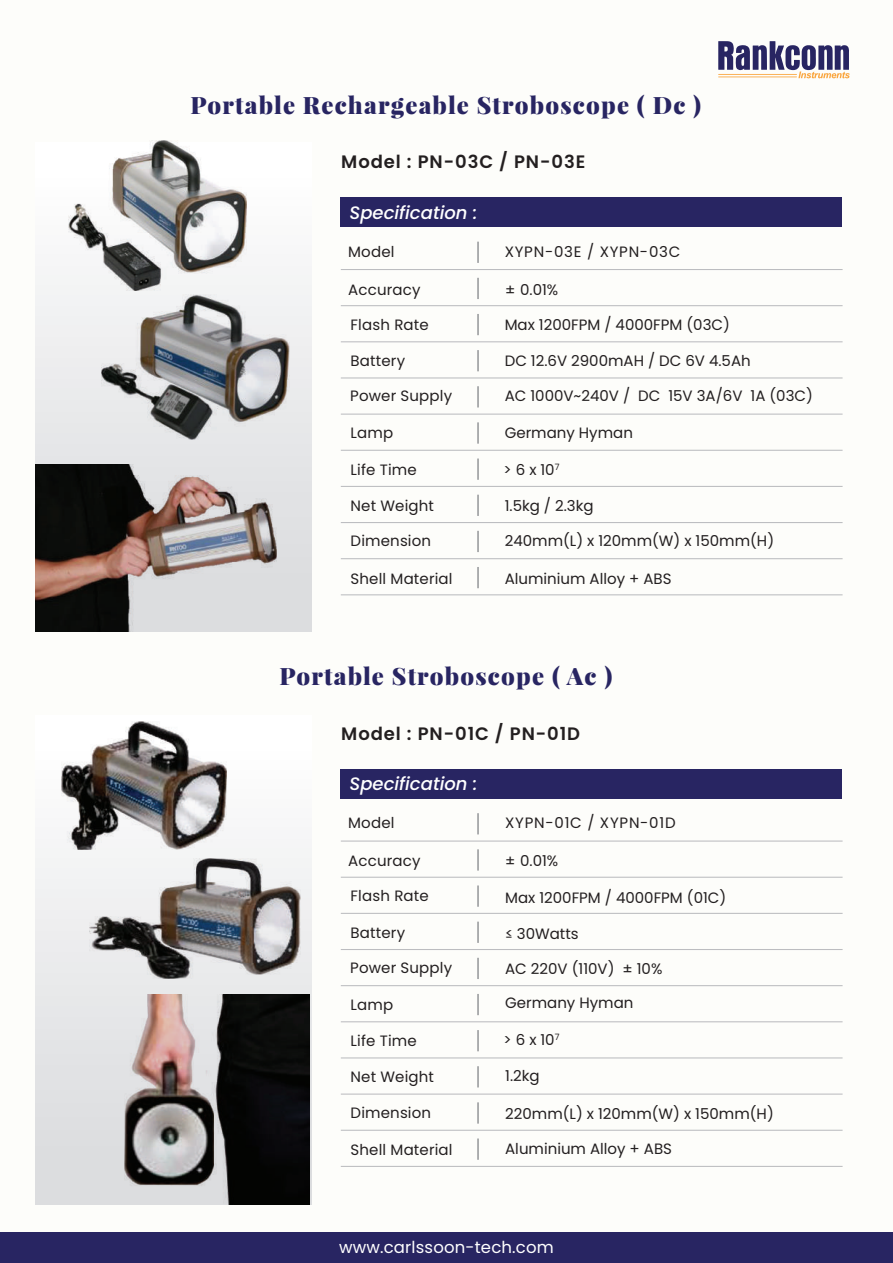
<style>
.page{position:relative;width:893px;height:1263px;background:#fdfdfa}
.page>*{position:absolute;margin:0;border:0;box-sizing:border-box;transform-origin:0 0}
.t1{font:900 24px "Playfair Display";letter-spacing:.05em;color:#282562}
.t2{font:600 18px "Poppins";letter-spacing:.05em;color:#231f20}
.t3{font:italic 500 18px "Poppins";color:#fff}
.t4{font:16.5px "Poppins";letter-spacing:.01em;color:#fff}
.t5{font:15px "Poppins";color:#231f20}
.t6{font:15px "Poppins";letter-spacing:.05em;color:#231f20}
</style>
<div class="page">
<div style="left:35px;top:142px;width:277px;height:489px;background:linear-gradient(to bottom,#fff,#d8d9db)"></div>
<div style="left:35px;top:716px;width:277px;height:488px;background:linear-gradient(to bottom,#fff,#d8d9db)"></div>
<div style="left:0;top:1233px;width:893px;height:30px;background:#282562"></div>
<svg style="left:718px;top:41px;width:132px;height:38px"></svg>
<hr style="left:341px;top:840px;width:502px;height:2px;background:#bcbdc0">
<hr style="left:477px;top:813px;width:2px;height:21px;background:#939598">
<hr style="left:341px;top:877px;width:502px;height:1px;background:#bcbdc0">
<hr style="left:477px;top:849px;width:2px;height:21px;background:#939598">
<hr style="left:341px;top:913px;width:502px;height:1px;background:#bcbdc0">
<hr style="left:477px;top:885px;width:2px;height:22px;background:#939598">
<hr style="left:341px;top:949px;width:502px;height:1px;background:#bcbdc0">
<hr style="left:477px;top:922px;width:2px;height:21px;background:#939598">
<hr style="left:341px;top:985px;width:502px;height:1px;background:#bcbdc0">
<hr style="left:477px;top:958px;width:2px;height:21px;background:#939598">
<hr style="left:341px;top:1021px;width:502px;height:1px;background:#bcbdc0">
<hr style="left:477px;top:994px;width:2px;height:21px;background:#939598">
<hr style="left:341px;top:1057px;width:502px;height:1px;background:#bcbdc0">
<hr style="left:477px;top:1030px;width:2px;height:21px;background:#939598">
<hr style="left:341px;top:1093px;width:502px;height:1px;background:#bcbdc0">
<hr style="left:477px;top:1066px;width:2px;height:21px;background:#939598">
<hr style="left:341px;top:1130px;width:502px;height:1px;background:#bcbdc0">
<hr style="left:477px;top:1102px;width:2px;height:21px;background:#939598">
<hr style="left:341px;top:1166px;width:502px;height:1px;background:#bcbdc0">
<hr style="left:477px;top:1138px;width:2px;height:22px;background:#939598">
<div style="left:340px;top:769px;width:501px;height:29px;background:#282562"></div>
<img style="left:125px;top:994px;width:185px;height:210px">
<img style="left:62px;top:721px;width:164px;height:128px">
<img style="left:89px;top:858px;width:211px;height:120px">
<hr style="left:341px;top:269px;width:502px;height:1px;background:#bcbdc0">
<hr style="left:477px;top:242px;width:2px;height:21px;background:#939598">
<hr style="left:341px;top:305px;width:502px;height:1px;background:#bcbdc0">
<hr style="left:477px;top:278px;width:2px;height:21px;background:#939598">
<hr style="left:341px;top:341px;width:502px;height:1px;background:#bcbdc0">
<hr style="left:477px;top:314px;width:2px;height:21px;background:#939598">
<hr style="left:341px;top:377px;width:502px;height:1px;background:#bcbdc0">
<hr style="left:477px;top:350px;width:2px;height:21px;background:#939598">
<hr style="left:341px;top:414px;width:502px;height:1px;background:#bcbdc0">
<hr style="left:477px;top:386px;width:2px;height:21px;background:#939598">
<hr style="left:341px;top:450px;width:502px;height:1px;background:#bcbdc0">
<hr style="left:477px;top:422px;width:2px;height:22px;background:#939598">
<hr style="left:341px;top:486px;width:502px;height:1px;background:#bcbdc0">
<hr style="left:477px;top:458px;width:2px;height:22px;background:#939598">
<hr style="left:341px;top:522px;width:502px;height:1px;background:#bcbdc0">
<hr style="left:477px;top:495px;width:2px;height:21px;background:#939598">
<hr style="left:341px;top:558px;width:502px;height:1px;background:#bcbdc0">
<hr style="left:477px;top:531px;width:2px;height:21px;background:#939598">
<hr style="left:341px;top:594px;width:502px;height:1px;background:#bcbdc0">
<hr style="left:477px;top:567px;width:2px;height:21px;background:#939598">
<div style="left:340px;top:197px;width:501px;height:30px;background:#282562"></div>
<img style="left:35px;top:464px;width:242px;height:167px">
<img style="left:68px;top:140px;width:178px;height:150px">
<img style="left:101px;top:295px;width:188px;height:145px">
<h1 class="t1" style="left:191px;top:89px;width:512px">Portable Rechargeable Stroboscope ( Dc )</h1>
<p class="t2" style="left:341px;top:152px;width:245px">Model : PN-03C / PN-03E</p>
<p class="t3" style="left:350px;top:202px;width:129px">Specification :</p>
<p class="t5" style="left:348px;top:243px;width:48px">Model</p>
<p class="t5" style="left:348px;top:281px;width:74px">Accuracy</p>
<p class="t5" style="left:351px;top:316px;width:80px">Flash Rate</p>
<p class="t5" style="left:351px;top:352px;width:56px">Battery</p>
<p class="t5" style="left:350px;top:387px;width:103px">Power Supply</p>
<p class="t5" style="left:351px;top:424px;width:44px">Lamp</p>
<p class="t5" style="left:351px;top:461px;width:68px">Life Time</p>
<p class="t5" style="left:351px;top:497px;width:85px">Net Weight</p>
<p class="t5" style="left:351px;top:532px;width:82px">Dimension</p>
<p class="t5" style="left:351px;top:570px;width:103px">Shell Material</p>
<p class="t6" style="left:505px;top:243px;width:177px">XYPN-03E / XYPN-03C</p>
<p class="t5" style="left:505px;top:281px;width:55px">± 0.01%</p>
<p class="t5" style="left:505px;top:316px;width:227px">Max 1200FPM / 4000FPM (03C)</p>
<p class="t5" style="left:505px;top:352px;width:248px">DC 12.6V 2900mAH / DC 6V 4.5Ah</p>
<p class="t5" style="left:505px;top:387px;width:310px">AC 1000V~240V / DC 15V 3A/6V 1A (03C)</p>
<p class="t5" style="left:505px;top:424px;width:130px">Germany Hyman</p>
<p class="t5" style="left:503px;top:461px;width:58px">&gt; 6 x 10<sup>7</sup></p>
<p class="t5" style="left:505px;top:497px;width:90px">1.5kg / 2.3kg</p>
<p class="t5" style="left:505px;top:532px;width:271px">240mm(L) x 120mm(W) x 150mm(H)</p>
<p class="t5" style="left:505px;top:570px;width:168px">Aluminium Alloy + ABS</p>
<h1 class="t1" style="left:279px;top:660px;width:335px">Portable Stroboscope ( Ac )</h1>
<p class="t2" style="left:341px;top:723px;width:240px">Model : PN-01C / PN-01D</p>
<p class="t3" style="left:350px;top:773px;width:129px">Specification :</p>
<p class="t5" style="left:348px;top:814px;width:48px">Model</p>
<p class="t5" style="left:348px;top:852px;width:74px">Accuracy</p>
<p class="t5" style="left:351px;top:887px;width:80px">Flash Rate</p>
<p class="t5" style="left:351px;top:924px;width:56px">Battery</p>
<p class="t5" style="left:350px;top:959px;width:103px">Power Supply</p>
<p class="t5" style="left:351px;top:996px;width:44px">Lamp</p>
<p class="t5" style="left:351px;top:1032px;width:68px">Life Time</p>
<p class="t5" style="left:351px;top:1068px;width:85px">Net Weight</p>
<p class="t5" style="left:351px;top:1104px;width:82px">Dimension</p>
<p class="t5" style="left:351px;top:1141px;width:103px">Shell Material</p>
<p class="t6" style="left:505px;top:814px;width:172px">XYPN-01C / XYPN-01D</p>
<p class="t5" style="left:505px;top:852px;width:55px">± 0.01%</p>
<p class="t5" style="left:505px;top:889px;width:223px">Max 1200FPM / 4000FPM (01C)</p>
<p class="t5" style="left:505px;top:925px;width:75px">≤ 30Watts</p>
<p class="t5" style="left:505px;top:960px;width:159px">AC 220V (110V) ± 10%</p>
<p class="t5" style="left:505px;top:994px;width:130px">Germany Hyman</p>
<p class="t5" style="left:503px;top:1031px;width:58px">&gt; 6 x 10<sup>7</sup></p>
<p class="t5" style="left:505px;top:1067px;width:36px">1.2kg</p>
<p class="t5" style="left:505px;top:1105px;width:270px">220mm(L) x 120mm(W) x 150mm(H)</p>
<p class="t5" style="left:505px;top:1139px;width:168px">Aluminium Alloy + ABS</p>
<p class="t4" style="left:339px;top:1237px;width:216px">www.carlssoon-tech.com</p>
</div>
